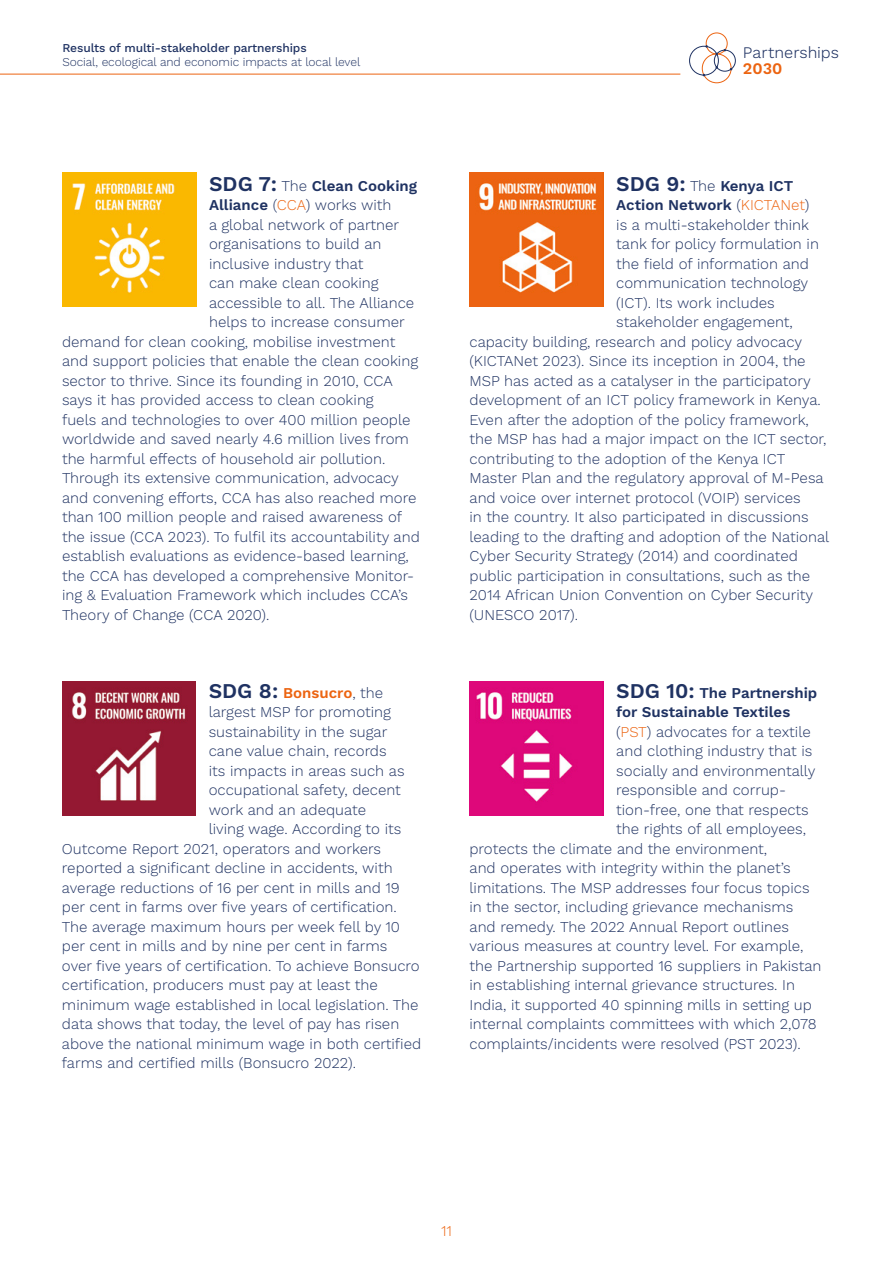
<style>
.page{position:relative;width:893px;height:1263px;background:#fff}
.page>*{position:absolute;margin:0;border:0;box-sizing:border-box;transform-origin:0 0}
.t1{font:300 16.2px "Work Sans";color:#1f3262}
.t2{font:600 16.2px "Work Sans";color:#ec6411}
.t3{font:300 15px "Work Sans";color:#1f3262}
.t4{font:600 15px "Work Sans";color:#1f3262}
.t5{font:600 15px "Work Sans";color:#ec6411}
.t6{font:300 15px "Work Sans";color:#ec6411}
.t7{font:300 12px "Work Sans";letter-spacing:-.005em;color:#1f3262}
.t8{font:500 12px "Work Sans";letter-spacing:-.005em;color:#1f3262}
.s1{font-size:21px}
.s2{font-weight:300}
.s3{font-weight:600}
.s4{color:#ec6411}
.s5{font-size:21px;color:#1f3262}
.s6{font-weight:300;color:#1f3262}
.s7{font-weight:300;color:#ec6411}
</style>
<div class="page">
<hr style="left:0;top:74px;width:680px;height:1px;background:#ec6411">
<div style="left:702px;top:54px;width:29px;height:29px;border:1px solid #ec6411;border-radius:50%"></div>
<div style="left:706px;top:33px;width:22px;height:21px;border:1px solid #ec6411;border-radius:50%"></div>
<svg style="left:689px;top:45px;width:47px;height:31px"></svg>
<img style="left:62px;top:173px;width:134px;height:134px">
<img style="left:62px;top:681px;width:134px;height:134px">
<img style="left:469px;top:173px;width:134px;height:134px">
<img style="left:469px;top:681px;width:134px;height:134px">
<p class="t8" style="left:62px;top:41px;width:246px">Results of multi-stakeholder partnerships</p>
<p class="t7" style="left:62px;top:55px;width:300px">Social, ecological and economic impacts at local level</p>
<p class="t4" style="left:209px;top:177px;width:210px"><span class="s1">SDG 7:</span> <span class="s2">The</span> Clean Cooking</p>
<p class="t3" style="left:209px;top:196px;width:184px"><span class="s3">Alliance</span> (<span class="s4">CCA</span>) works with</p>
<p class="t3" style="left:209px;top:216px;width:192px">a global network of partner</p>
<p class="t3" style="left:209px;top:235px;width:174px">organisations to build an</p>
<p class="t3" style="left:209px;top:255px;width:156px">inclusive industry that</p>
<p class="t3" style="left:209px;top:274px;width:171px">can make clean cooking</p>
<p class="t3" style="left:209px;top:294px;width:207px">accessible to all. The Alliance</p>
<p class="t3" style="left:209px;top:313px;width:197px">helps to increase consumer</p>
<p class="t3" style="left:62px;top:333px;width:335px">demand for clean cooking, mobilise investment</p>
<p class="t3" style="left:62px;top:352px;width:358px">and support policies that enable the clean cooking</p>
<p class="t3" style="left:62px;top:372px;width:332px">sector to thrive. Since its founding in 2010, CCA</p>
<p class="t3" style="left:62px;top:391px;width:313px">says it has provided access to clean cooking</p>
<p class="t3" style="left:62px;top:411px;width:350px">fuels and technologies to over 400 million people</p>
<p class="t3" style="left:62px;top:430px;width:348px">worldwide and saved nearly 4.6 million lives from</p>
<p class="t3" style="left:62px;top:450px;width:325px">the harmful effects of household air pollution.</p>
<p class="t3" style="left:62px;top:469px;width:338px">Through its extensive communication, advocacy</p>
<p class="t3" style="left:62px;top:489px;width:356px">and convening efforts, CCA has also reached more</p>
<p class="t3" style="left:62px;top:508px;width:342px">than 100 million people and raised awareness of</p>
<p class="t3" style="left:62px;top:528px;width:359px">the issue (CCA 2023). To fulfil its accountability and</p>
<p class="t3" style="left:62px;top:547px;width:348px">establish evaluations as evidence-based learning,</p>
<p class="t3" style="left:62px;top:567px;width:354px">the CCA has developed a comprehensive Monitor-</p>
<p class="t3" style="left:62px;top:586px;width:348px">ing &amp; Evaluation Framework which includes CCA’s</p>
<p class="t3" style="left:62px;top:606px;width:209px">Theory of Change (CCA 2020).</p>
<p class="t5" style="left:209px;top:684px;width:176px"><span class="s5">SDG 8:</span> Bonsucro<span class="s6">, the</span></p>
<p class="t3" style="left:209px;top:703px;width:184px">largest MSP for promoting</p>
<p class="t3" style="left:209px;top:723px;width:180px">sustainability in the sugar</p>
<p class="t3" style="left:209px;top:742px;width:179px">cane value chain, records</p>
<p class="t3" style="left:209px;top:762px;width:197px">its impacts in areas such as</p>
<p class="t3" style="left:209px;top:781px;width:194px">occupational safety, decent</p>
<p class="t3" style="left:209px;top:801px;width:159px">work and an adequate</p>
<p class="t3" style="left:209px;top:820px;width:194px">living wage. According to its</p>
<p class="t3" style="left:62px;top:840px;width:321px">Outcome Report 2021, operators and workers</p>
<p class="t3" style="left:62px;top:859px;width:332px">reported a significant decline in accidents, with</p>
<p class="t3" style="left:62px;top:879px;width:339px">average reductions of 16 per cent in mills and 19</p>
<p class="t3" style="left:62px;top:898px;width:336px">per cent in farms over five years of certification.</p>
<p class="t3" style="left:62px;top:918px;width:339px">The average maximum hours per week fell by 10</p>
<p class="t3" style="left:62px;top:937px;width:327px">per cent in mills and by nine per cent in farms</p>
<p class="t3" style="left:62px;top:957px;width:359px">over five years of certification. To achieve Bonsucro</p>
<p class="t3" style="left:62px;top:976px;width:317px">certification, producers must pay at least the</p>
<p class="t3" style="left:62px;top:996px;width:358px">minimum wage established in local legislation. The</p>
<p class="t3" style="left:62px;top:1015px;width:339px">data shows that today, the level of pay has risen</p>
<p class="t3" style="left:62px;top:1035px;width:361px">above the national minimum wage in both certified</p>
<p class="t3" style="left:62px;top:1054px;width:296px">farms and certified mills (Bonsucro 2022).</p>
<p class="t1" style="left:743px;top:43px;width:98px">Partnerships</p>
<p class="t2" style="left:743px;top:59px;width:41px">2030</p>
<p class="t4" style="left:616px;top:177px;width:178px"><span class="s1">SDG 9:</span> <span class="s2">The</span> Kenya ICT</p>
<p class="t4" style="left:616px;top:196px;width:195px">Action Network <span class="s2">(</span><span class="s7">KICTANet</span><span class="s2">)</span></p>
<p class="t3" style="left:616px;top:216px;width:194px">is a multi-stakeholder think</p>
<p class="t3" style="left:616px;top:235px;width:204px">tank for policy formulation in</p>
<p class="t3" style="left:616px;top:255px;width:194px">the field of information and</p>
<p class="t3" style="left:616px;top:274px;width:193px">communication technology</p>
<p class="t3" style="left:616px;top:294px;width:160px">(ICT). Its work includes</p>
<p class="t3" style="left:616px;top:313px;width:178px">stakeholder engagement,</p>
<p class="t3" style="left:469px;top:333px;width:334px">capacity building, research and policy advocacy</p>
<p class="t3" style="left:469px;top:352px;width:338px">(KICTANet 2023). Since its inception in 2004, the</p>
<p class="t3" style="left:469px;top:372px;width:343px">MSP has acted as a catalyser in the participatory</p>
<p class="t3" style="left:469px;top:391px;width:353px">development of an ICT policy framework in Kenya.</p>
<p class="t3" style="left:469px;top:411px;width:341px">Even after the adoption of the policy framework,</p>
<p class="t3" style="left:469px;top:430px;width:358px">the MSP has had a major impact on the ICT sector,</p>
<p class="t3" style="left:469px;top:450px;width:317px">contributing to the adoption of the Kenya ICT</p>
<p class="t3" style="left:469px;top:469px;width:356px">Master Plan and the regulatory approval of M-Pesa</p>
<p class="t3" style="left:469px;top:489px;width:333px">and voice over internet protocol (VOIP) services</p>
<p class="t3" style="left:469px;top:508px;width:341px">in the country. It also participated in discussions</p>
<p class="t3" style="left:469px;top:528px;width:361px">leading to the drafting and adoption of the National</p>
<p class="t3" style="left:469px;top:547px;width:330px">Cyber Security Strategy (2014) and coordinated</p>
<p class="t3" style="left:469px;top:567px;width:342px">public participation in consultations, such as the</p>
<p class="t3" style="left:469px;top:586px;width:345px">2014 African Union Convention on Cyber Security</p>
<p class="t3" style="left:469px;top:606px;width:110px">(UNESCO 2017).</p>
<p class="t4" style="left:616px;top:684px;width:203px"><span class="s1">SDG 10:</span> The Partnership</p>
<p class="t4" style="left:616px;top:703px;width:176px">for Sustainable Textiles</p>
<p class="t3" style="left:616px;top:723px;width:196px">(<span class="s4">PST</span>) advocates for a textile</p>
<p class="t3" style="left:616px;top:742px;width:198px">and clothing industry that is</p>
<p class="t3" style="left:616px;top:762px;width:201px">socially and environmentally</p>
<p class="t3" style="left:616px;top:781px;width:171px">responsible and corrup-</p>
<p class="t3" style="left:616px;top:801px;width:194px">tion-free, one that respects</p>
<p class="t3" style="left:616px;top:820px;width:191px">the rights of all employees,</p>
<p class="t3" style="left:469px;top:840px;width:299px">protects the climate and the environment,</p>
<p class="t3" style="left:469px;top:859px;width:323px">and operates with integrity within the planet’s</p>
<p class="t3" style="left:469px;top:879px;width:342px">limitations. The MSP addresses four focus topics</p>
<p class="t3" style="left:469px;top:898px;width:325px">in the sector, including grievance mechanisms</p>
<p class="t3" style="left:469px;top:918px;width:321px">and remedy. The 2022 Annual Report outlines</p>
<p class="t3" style="left:469px;top:937px;width:336px">various measures at country level. For example,</p>
<p class="t3" style="left:469px;top:957px;width:353px">the Partnership supported 16 suppliers in Pakistan</p>
<p class="t3" style="left:469px;top:976px;width:327px">in establishing internal grievance structures. In</p>
<p class="t3" style="left:469px;top:996px;width:344px">India, it supported 40 spinning mills in setting up</p>
<p class="t3" style="left:469px;top:1015px;width:349px">internal complaints committees with which 2,078</p>
<p class="t3" style="left:469px;top:1035px;width:333px">complaints/incidents were resolved (PST 2023).</p>
<p class="t6" style="left:441px;top:1222px;width:12px">11</p>
</div>
